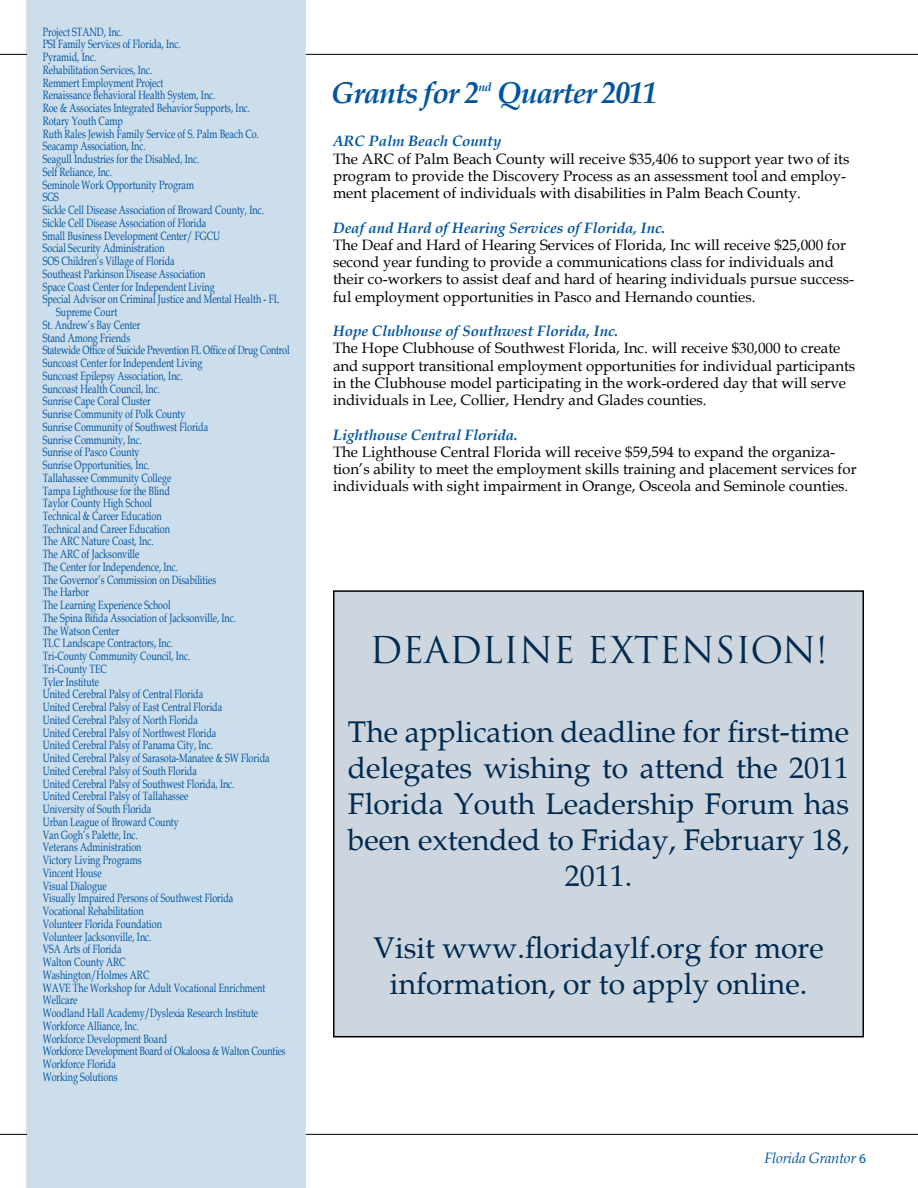
<style>
.page{position:relative;width:918px;height:1188px;background:#fff}
.page>*{position:absolute;margin:0;border:0;box-sizing:border-box;transform-origin:0 0}
.t1{font:36px "Trajan Pro";color:#002a50}
.t2{font:30px/36px "Palatino";color:#002a50;text-align:center}
.t3{font:italic 700 30px "Book Antiqua";letter-spacing:-.04em;color:#00549e}
.t4{font:15px/17.2px "Book Antiqua";color:#000}
.t5{font:italic 700 15px "Book Antiqua";color:#00549e}
.t6{font:italic 15px "Book Antiqua";letter-spacing:-.02em;color:#00549e}
.t7{font:12px "Book Antiqua";color:#00549e;scale:.75 1}
.t8{font:12px "Book Antiqua";letter-spacing:-.02em;color:#00549e;scale:.75 1}
.t9{font:italic 700 12px "Book Antiqua";color:#00549e}
.s1{font-family:"Myriad Pro";font-style:normal;font-size:13.5px}
</style>
<div class="page">
<hr style="left:0;top:1134px;width:918px;height:1px;background:#000">
<hr style="left:27px;top:0;width:1px;height:1188px;background:#000">
<hr style="left:0;top:54px;width:918px;height:1px;background:#000">
<div style="left:334px;top:591px;width:529px;height:446px;background:#cdd6de"></div>
<div style="left:333px;top:590px;width:531px;height:447px;border:2px solid #000"></div>
<div style="left:28px;top:0;width:278px;height:1188px;background:#ccddec"></div>
<p class="t7" style="left:43px;top:23px;width:108px">Project STAND, Inc.</p>
<p class="t7" style="left:43px;top:36px;width:185px">PSI Family Services of Florida, Inc.</p>
<p class="t7" style="left:43px;top:49px;width:73px">Pyramid, Inc.</p>
<p class="t7" style="left:43px;top:62px;width:148px">Rehabilitation Services, Inc.</p>
<p class="t7" style="left:43px;top:74px;width:162px">Remmert Employment Project</p>
<p class="t7" style="left:43px;top:87px;width:232px">Renaissance Behavioral Health System, Inc.</p>
<p class="t7" style="left:43px;top:100px;width:278px">Roe &amp; Associates Integrated Behavior Supports, Inc.</p>
<p class="t7" style="left:43px;top:113px;width:108px">Rotary Youth Camp</p>
<p class="t7" style="left:43px;top:125px;width:290px">Ruth Rales Jewish Family Service of S. Palm Beach Co.</p>
<p class="t7" style="left:43px;top:138px;width:139px">Seacamp Association, Inc.</p>
<p class="t7" style="left:43px;top:151px;width:210px">Seagull Industries for the Disabled, Inc.</p>
<p class="t7" style="left:43px;top:163px;width:94px">Self Reliance, Inc.</p>
<p class="t7" style="left:43px;top:176px;width:203px">Seminole Work Opportunity Program</p>
<p class="t7" style="left:43px;top:189px;width:23px">SGS</p>
<p class="t7" style="left:43px;top:202px;width:297px">Sickle Cell Disease Association of Broward County, Inc.</p>
<p class="t7" style="left:43px;top:214px;width:220px">Sickle Cell Disease Association of Florida</p>
<p class="t7" style="left:43px;top:227px;width:238px">Small Business Development Center/ FGCU</p>
<p class="t7" style="left:43px;top:240px;width:164px">Social Security Administration</p>
<p class="t7" style="left:43px;top:253px;width:178px">SOS Children’s Village of Florida</p>
<p class="t7" style="left:43px;top:265px;width:218px">Southeast Parkinson Disease Association</p>
<p class="t7" style="left:43px;top:278px;width:231px">Space Coast Center for Independent Living</p>
<p class="t7" style="left:43px;top:291px;width:317px">Special Advisor on Criminal Justice and Mental Health - FL</p>
<p class="t7" style="left:56px;top:304px;width:83px">Supreme Court</p>
<p class="t7" style="left:43px;top:316px;width:132px">St. Andrew’s Bay Center</p>
<p class="t7" style="left:43px;top:329px;width:118px">Stand Among Friends</p>
<p class="t8" style="left:43px;top:342px;width:331px">Statewide Office of Suicide Prevention FL Office of Drug Control</p>
<p class="t7" style="left:43px;top:355px;width:215px">Suncoast Center for Independent Living</p>
<p class="t7" style="left:43px;top:367px;width:188px">Suncoast Epilepsy Association, Inc.</p>
<p class="t7" style="left:43px;top:380px;width:158px">Suncoast Health Council, Inc.</p>
<p class="t7" style="left:43px;top:393px;width:146px">Sunrise Cape Coral Cluster</p>
<p class="t7" style="left:43px;top:406px;width:192px">Sunrise Community of Polk County</p>
<p class="t7" style="left:43px;top:418px;width:222px">Sunrise Community of Southwest Florida</p>
<p class="t7" style="left:43px;top:431px;width:134px">Sunrise Community, Inc.</p>
<p class="t7" style="left:43px;top:444px;width:131px">Sunrise of Pasco County</p>
<p class="t7" style="left:43px;top:457px;width:144px">Sunrise Opportunities, Inc.</p>
<p class="t7" style="left:43px;top:469px;width:173px">Tallahassee Community College</p>
<p class="t7" style="left:43px;top:482px;width:171px">Tampa Lighthouse for the Blind</p>
<p class="t7" style="left:43px;top:495px;width:148px">Taylor County High School</p>
<p class="t7" style="left:43px;top:508px;width:160px">Technical &amp; Career Education</p>
<p class="t7" style="left:43px;top:520px;width:171px">Technical and Career Education</p>
<p class="t7" style="left:43px;top:533px;width:149px">The ARC Nature Coast, Inc.</p>
<p class="t7" style="left:43px;top:546px;width:131px">The ARC of Jacksonville</p>
<p class="t7" style="left:43px;top:559px;width:182px">The Center for Independence, Inc.</p>
<p class="t7" style="left:43px;top:571px;width:233px">The Governor’s Commission on Disabilities</p>
<p class="t7" style="left:43px;top:584px;width:63px">The Harbor</p>
<p class="t7" style="left:43px;top:597px;width:172px">The Learning Experience School</p>
<p class="t7" style="left:43px;top:610px;width:259px">The Spina Bifida Association of Jacksonville, Inc.</p>
<p class="t7" style="left:43px;top:622px;width:104px">The Watson Center</p>
<p class="t7" style="left:43px;top:635px;width:175px">TLC Landscape Contractors, Inc.</p>
<p class="t7" style="left:43px;top:648px;width:198px">Tri-County Community Council, Inc.</p>
<p class="t7" style="left:43px;top:660px;width:87px">Tri-County TEC</p>
<p class="t7" style="left:43px;top:673px;width:77px">Tyler Institute</p>
<p class="t7" style="left:43px;top:686px;width:216px">United Cerebral Palsy of Central Florida</p>
<p class="t7" style="left:43px;top:699px;width:241px">United Cerebral Palsy of East Central Florida</p>
<p class="t7" style="left:43px;top:711px;width:208px">United Cerebral Palsy of North Florida</p>
<p class="t7" style="left:43px;top:724px;width:233px">United Cerebral Palsy of Northwest Florida</p>
<p class="t7" style="left:43px;top:737px;width:229px">United Cerebral Palsy of Panama City, Inc.</p>
<p class="t7" style="left:43px;top:750px;width:304px">United Cerebral Palsy of Sarasota-Manatee &amp; SW Florida</p>
<p class="t7" style="left:43px;top:762px;width:207px">United Cerebral Palsy of South Florida</p>
<p class="t7" style="left:43px;top:775px;width:257px">United Cerebral Palsy of Southwest Florida, Inc.</p>
<p class="t7" style="left:43px;top:788px;width:196px">United Cerebral Palsy of Tallahassee</p>
<p class="t7" style="left:43px;top:801px;width:147px">University of South Florida</p>
<p class="t7" style="left:43px;top:813px;width:183px">Urban League of Broward County</p>
<p class="t7" style="left:43px;top:826px;width:128px">Van Gogh’s Palette, Inc.</p>
<p class="t7" style="left:43px;top:839px;width:133px">Veterans Administration</p>
<p class="t7" style="left:43px;top:852px;width:133px">Victory Living Programs</p>
<p class="t7" style="left:43px;top:864px;width:80px">Vincent House</p>
<p class="t7" style="left:43px;top:877px;width:87px">Visual Dialogue</p>
<p class="t7" style="left:43px;top:890px;width:256px">Visually Impaired Persons of Southwest Florida</p>
<p class="t7" style="left:43px;top:903px;width:136px">Vocational Rehabilitation</p>
<p class="t7" style="left:43px;top:915px;width:161px">Volunteer Florida Foundation</p>
<p class="t7" style="left:43px;top:928px;width:147px">Volunteer Jacksonville, Inc.</p>
<p class="t7" style="left:43px;top:941px;width:107px">VSA Arts of Florida</p>
<p class="t7" style="left:43px;top:954px;width:112px">Walton County ARC</p>
<p class="t7" style="left:43px;top:966px;width:144px">Washington/Holmes ARC</p>
<p class="t7" style="left:43px;top:979px;width:298px">WAVE The Workshop for Adult Vocational Enrichment</p>
<p class="t7" style="left:43px;top:992px;width:48px">Wellcare</p>
<p class="t7" style="left:43px;top:1005px;width:289px">Woodland Hall Academy/Dyslexia Research Institute</p>
<p class="t7" style="left:43px;top:1017px;width:130px">Workforce Alliance, Inc.</p>
<p class="t7" style="left:43px;top:1030px;width:168px">Workforce Development Board</p>
<p class="t8" style="left:43px;top:1043px;width:326px">Workforce Development Board of Okaloosa &amp; Walton Counties</p>
<p class="t7" style="left:43px;top:1056px;width:99px">Workforce Florida</p>
<p class="t7" style="left:43px;top:1068px;width:101px">Working Solutions</p>
<h2 class="t3" style="left:331px;top:72px;width:150px">Grants for 2</h2>
<p class="t9" style="left:479px;top:79px;width:14px">nd</p>
<h2 class="t3" style="left:497px;top:72px;width:162px">Quarter 2011</h2>
<p class="t5" style="left:333px;top:131px;width:170px">ARC Palm Beach County</p>
<p class="t4" style="left:333px;top:149px;width:518px">The ARC of Palm Beach County will receive $35,406 to support year two of its program to provide the Discovery Process as an assessment tool and employ&shy;ment placement of individuals with disabilities in Palm Beach County.</p>
<p class="t5" style="left:333px;top:217px;width:334px">Deaf and Hard of Hearing Services of Florida, Inc.</p>
<p class="t4" style="left:333px;top:236px;width:523px">The Deaf and Hard of Hearing Services of Florida, Inc will receive $25,000 for second year funding to provide a communications class for individuals and their co-workers to assist deaf and hard of hearing individuals pursue success&shy;ful employment opportunities in Pasco and Hernando counties.</p>
<p class="t5" style="left:333px;top:321px;width:287px">Hope Clubhouse of Southwest Florida, Inc.</p>
<p class="t4" style="left:333px;top:339px;width:524px">The Hope Clubhouse of Southwest Florida, Inc. will receive $30,000 to create and support transitional employment opportunities for individual participants in the Clubhouse model participating in the work-ordered day that will serve individuals in Lee, Collier, Hendry and Glades counties.</p>
<p class="t5" style="left:333px;top:424px;width:186px">Lighthouse Central Florida.</p>
<p class="t4" style="left:333px;top:443px;width:525px">The Lighthouse Central Florida will receive $59,594 to expand the organiza&shy;tion’s ability to meet the employment skills training and placement services for individuals with sight impairment in Orange, Osceola and Seminole counties.</p>
<h1 class="t1" style="left:369px;top:627px;width:460px">DEADLINE EXTENSION!</h1>
<h2 class="t2" style="left:348px;top:714px;width:503px">The application deadline for first-time delegates wishing to attend the 2011<br>Florida Youth Leadership Forum has been extended to Friday, February 18,<br>2011.</h2>
<h2 class="t2" style="left:373px;top:930px;width:452px">Visit www.floridaylf.org for more information, or to apply online.</h2>
<p class="t6" style="left:764px;top:1148px;width:104px">Florida Grantor <span class="s1">6</span></p>
</div>
